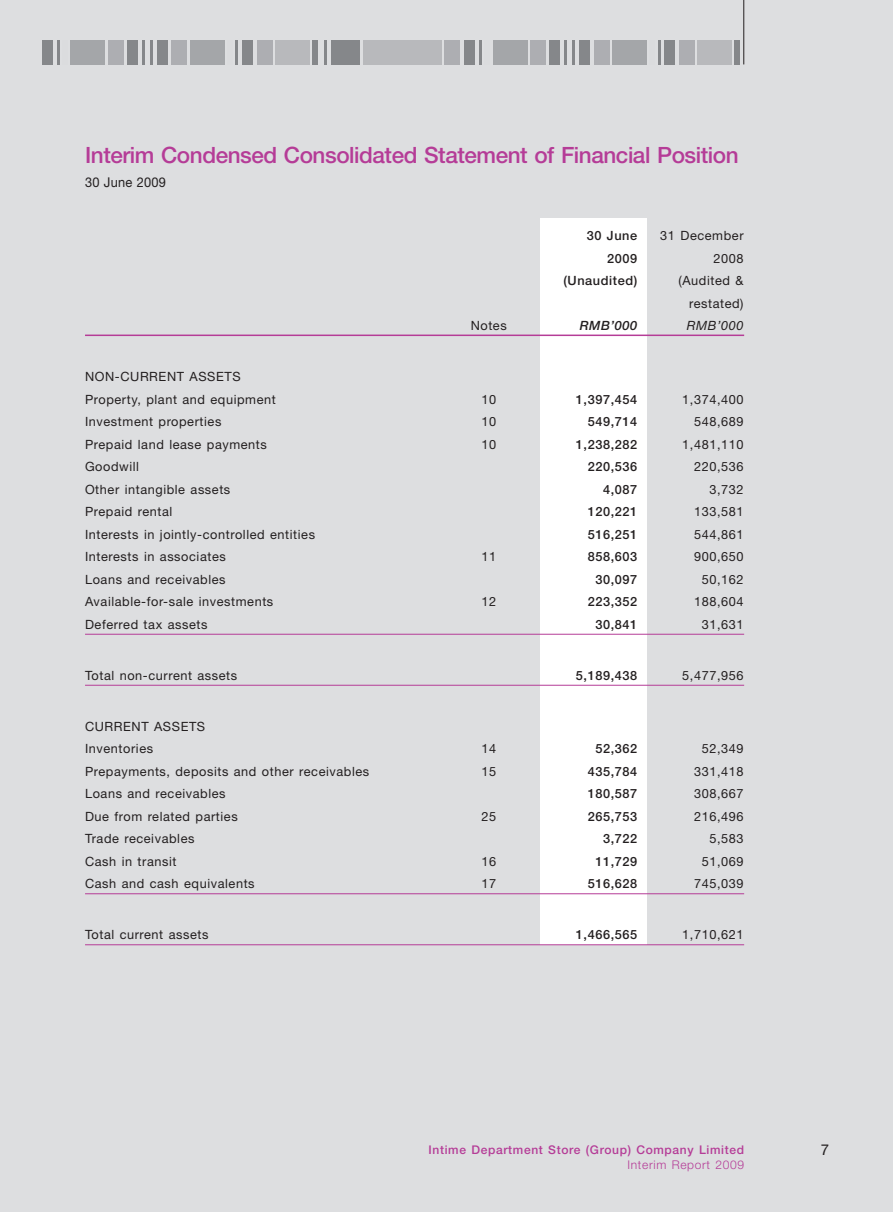
<style>
.page{position:relative;width:893px;height:1212px;background:#dddee0}
.page>*{position:absolute;margin:0;border:0;box-sizing:border-box;transform-origin:0 0}
.t1{font:500 22.5px "Helvetica Neue LT Std";letter-spacing:-.02em;color:#b53c97}
.t2{font:15px "Helvetica Neue LT Std";color:#231f20}
.t3{font:13.5px "Helvetica Neue LT Std";letter-spacing:.015em;color:#231f20;scale:.95 1}
.t4{font:12.75px/22.5px "Helvetica Neue LT Std";letter-spacing:.045em;color:#231f20}
.t5{font:500 12.75px "Helvetica Neue LT Std";letter-spacing:.045em;color:#231f20}
.t6{font:italic 500 12.75px "Helvetica Neue LT Std";letter-spacing:.045em;color:#231f20}
.t7{font:italic 12.75px "Helvetica Neue LT Std";letter-spacing:.045em;color:#231f20}
.t8{font:500 12px "Helvetica Neue LT Std";letter-spacing:.055em;color:#b53c97}
.t9{font:300 12px "Helvetica Neue LT Std";letter-spacing:.055em;color:#b53c97}
</style>
<div class="page">
<hr style="left:743px;top:0;width:1px;height:64px;background:#231f20">
<div style="left:735px;top:40px;width:5px;height:24px;background:#85878a"></div>
<div style="left:697px;top:40px;width:35px;height:24px;background:#b8b9bc"></div>
<div style="left:679px;top:40px;width:16px;height:24px;background:#adaeb2"></div>
<div style="left:664px;top:40px;width:11px;height:24px;background:#85878a"></div>
<hr style="left:658px;top:40px;width:2px;height:24px;background:#85878a">
<div style="left:612px;top:40px;width:34px;height:24px;background:#a4a6a9"></div>
<div style="left:594px;top:40px;width:15px;height:24px;background:#adaeb2"></div>
<div style="left:579px;top:40px;width:11px;height:24px;background:#85878a"></div>
<hr style="left:573px;top:40px;width:2px;height:24px;background:#85878a">
<div style="left:331px;top:40px;width:29px;height:24px;background:#85878a"></div>
<div style="left:363px;top:40px;width:79px;height:24px;background:#b8b9bc"></div>
<div style="left:445px;top:40px;width:15px;height:24px;background:#adaeb2"></div>
<div style="left:464px;top:40px;width:11px;height:24px;background:#85878a"></div>
<hr style="left:479px;top:40px;width:2px;height:24px;background:#85878a">
<div style="left:493px;top:40px;width:34px;height:24px;background:#a4a6a9"></div>
<div style="left:530px;top:40px;width:15px;height:24px;background:#adaeb2"></div>
<div style="left:550px;top:40px;width:10px;height:24px;background:#85878a"></div>
<hr style="left:564px;top:40px;width:2px;height:24px;background:#85878a">
<hr style="left:324px;top:40px;width:2px;height:24px;background:#85878a">
<div style="left:312px;top:40px;width:6px;height:24px;background:#85878a"></div>
<div style="left:275px;top:40px;width:34px;height:24px;background:#b8b9bc"></div>
<div style="left:257px;top:40px;width:15px;height:24px;background:#adaeb2"></div>
<div style="left:242px;top:40px;width:11px;height:24px;background:#85878a"></div>
<hr style="left:236px;top:40px;width:2px;height:24px;background:#85878a">
<div style="left:190px;top:40px;width:34px;height:24px;background:#a4a6a9"></div>
<div style="left:172px;top:40px;width:15px;height:24px;background:#adaeb2"></div>
<div style="left:157px;top:40px;width:11px;height:24px;background:#85878a"></div>
<hr style="left:151px;top:40px;width:2px;height:24px;background:#85878a">
<div style="left:42px;top:40px;width:11px;height:24px;background:#85878a"></div>
<hr style="left:57px;top:40px;width:2px;height:24px;background:#85878a">
<div style="left:71px;top:40px;width:34px;height:24px;background:#a4a6a9"></div>
<div style="left:108px;top:40px;width:15px;height:24px;background:#adaeb2"></div>
<div style="left:127px;top:40px;width:11px;height:24px;background:#85878a"></div>
<hr style="left:142px;top:40px;width:2px;height:24px;background:#85878a">
<div style="left:540px;top:218px;width:106px;height:726px;background:#fff"></div>
<hr style="left:85px;top:335px;width:659px;height:1px;background:#b53c97">
<hr style="left:85px;top:634px;width:659px;height:1px;background:#b53c97">
<hr style="left:85px;top:685px;width:659px;height:1px;background:#b53c97">
<hr style="left:85px;top:893px;width:659px;height:1px;background:#b53c97">
<hr style="left:85px;top:944px;width:659px;height:1px;background:#b53c97">
<h1 class="t1" style="left:85px;top:142px;width:655px">Interim Condensed Consolidated Statement of Financial Position</h1>
<p class="t3" style="left:85px;top:177px;width:87px">30 June 2009</p>
<p class="t5" style="left:587px;top:228px;width:52px">30 June</p>
<p class="t4" style="left:660px;top:226px;width:85px">31 December</p>
<p class="t5" style="left:607px;top:251px;width:32px">2009</p>
<p class="t4" style="left:713px;top:248px;width:32px">2008</p>
<p class="t5" style="left:563px;top:273px;width:75px">(Unaudited)</p>
<p class="t4" style="left:679px;top:271px;width:66px;text-align:right">(Audited &amp; restated)</p>
<p class="t4" style="left:85px;top:367px;width:192px">NON-CURRENT ASSETS<br>Property, plant and equipment</p>
<p class="t4" style="left:471px;top:316px;width:38px">Notes</p>
<p class="t6" style="left:580px;top:318px;width:59px">RMB’000</p>
<p class="t7" style="left:687px;top:321px;width:58px">RMB’000</p>
<p class="t4" style="left:481px;top:389px;width:16px">10</p>
<p class="t5" style="left:576px;top:392px;width:63px">1,397,454</p>
<p class="t4" style="left:682px;top:389px;width:63px">1,374,400</p>
<p class="t4" style="left:85px;top:412px;width:138px">Investment properties</p>
<p class="t4" style="left:481px;top:412px;width:16px">10</p>
<p class="t5" style="left:588px;top:414px;width:51px">549,714</p>
<p class="t4" style="left:694px;top:412px;width:51px">548,689</p>
<p class="t4" style="left:85px;top:434px;width:183px">Prepaid land lease payments</p>
<p class="t4" style="left:481px;top:434px;width:16px">10</p>
<p class="t5" style="left:576px;top:437px;width:63px">1,238,282</p>
<p class="t4" style="left:682px;top:434px;width:63px">1,481,110</p>
<p class="t4" style="left:85px;top:457px;width:56px">Goodwill</p>
<p class="t5" style="left:588px;top:459px;width:51px">220,536</p>
<p class="t4" style="left:694px;top:457px;width:51px">220,536</p>
<p class="t4" style="left:85px;top:479px;width:147px">Other intangible assets</p>
<p class="t5" style="left:603px;top:482px;width:36px">4,087</p>
<p class="t4" style="left:709px;top:479px;width:36px">3,732</p>
<p class="t4" style="left:85px;top:502px;width:89px">Prepaid rental</p>
<p class="t5" style="left:588px;top:504px;width:51px">120,221</p>
<p class="t4" style="left:694px;top:502px;width:51px">133,581</p>
<p class="t4" style="left:85px;top:524px;width:232px">Interests in jointly-controlled entities</p>
<p class="t5" style="left:588px;top:527px;width:51px">516,251</p>
<p class="t4" style="left:694px;top:524px;width:51px">544,861</p>
<p class="t4" style="left:85px;top:547px;width:142px">Interests in associates</p>
<p class="t4" style="left:481px;top:547px;width:16px">11</p>
<p class="t5" style="left:588px;top:549px;width:51px">858,603</p>
<p class="t4" style="left:694px;top:547px;width:51px">900,650</p>
<p class="t4" style="left:85px;top:569px;width:142px">Loans and receivables</p>
<p class="t5" style="left:595px;top:572px;width:43px">30,097</p>
<p class="t4" style="left:702px;top:569px;width:43px">50,162</p>
<p class="t4" style="left:85px;top:592px;width:190px">Available-for-sale investments</p>
<p class="t4" style="left:481px;top:592px;width:16px">12</p>
<p class="t5" style="left:588px;top:594px;width:51px">223,352</p>
<p class="t4" style="left:694px;top:592px;width:51px">188,604</p>
<p class="t4" style="left:85px;top:614px;width:124px">Deferred tax assets</p>
<p class="t5" style="left:595px;top:617px;width:43px">30,841</p>
<p class="t4" style="left:702px;top:614px;width:43px">31,631</p>
<p class="t4" style="left:85px;top:665px;width:154px">Total non-current assets</p>
<p class="t5" style="left:576px;top:668px;width:63px">5,189,438</p>
<p class="t4" style="left:682px;top:665px;width:63px">5,477,956</p>
<p class="t4" style="left:85px;top:716px;width:122px">CURRENT ASSETS<br>Inventories</p>
<p class="t4" style="left:481px;top:739px;width:16px">14</p>
<p class="t5" style="left:595px;top:741px;width:43px">52,362</p>
<p class="t4" style="left:702px;top:739px;width:43px">52,349</p>
<p class="t4" style="left:85px;top:761px;width:286px">Prepayments, deposits and other receivables</p>
<p class="t4" style="left:481px;top:761px;width:16px">15</p>
<p class="t5" style="left:588px;top:764px;width:51px">435,784</p>
<p class="t4" style="left:694px;top:761px;width:51px">331,418</p>
<p class="t4" style="left:85px;top:784px;width:142px">Loans and receivables</p>
<p class="t5" style="left:588px;top:786px;width:51px">180,587</p>
<p class="t4" style="left:694px;top:784px;width:51px">308,667</p>
<p class="t4" style="left:85px;top:806px;width:154px">Due from related parties</p>
<p class="t4" style="left:481px;top:806px;width:16px">25</p>
<p class="t5" style="left:588px;top:809px;width:51px">265,753</p>
<p class="t4" style="left:694px;top:806px;width:51px">216,496</p>
<p class="t4" style="left:85px;top:829px;width:111px">Trade receivables</p>
<p class="t5" style="left:603px;top:831px;width:36px">3,722</p>
<p class="t4" style="left:709px;top:829px;width:36px">5,583</p>
<p class="t4" style="left:85px;top:851px;width:93px">Cash in transit</p>
<p class="t4" style="left:481px;top:851px;width:16px">16</p>
<p class="t5" style="left:595px;top:854px;width:43px">11,729</p>
<p class="t4" style="left:702px;top:851px;width:43px">51,069</p>
<p class="t4" style="left:85px;top:874px;width:171px">Cash and cash equivalents</p>
<p class="t4" style="left:481px;top:874px;width:16px">17</p>
<p class="t5" style="left:588px;top:876px;width:51px">516,628</p>
<p class="t4" style="left:694px;top:874px;width:51px">745,039</p>
<p class="t4" style="left:85px;top:925px;width:125px">Total current assets</p>
<p class="t5" style="left:576px;top:927px;width:63px">1,466,565</p>
<p class="t4" style="left:682px;top:925px;width:63px">1,710,621</p>
<p class="t8" style="left:428px;top:1143px;width:317px">Intime Department Store (Group) Company Limited</p>
<p class="t9" style="left:627px;top:1157px;width:118px">Interim Report 2009</p>
<p class="t2" style="left:821px;top:1144px;width:10px">7</p>
</div>
